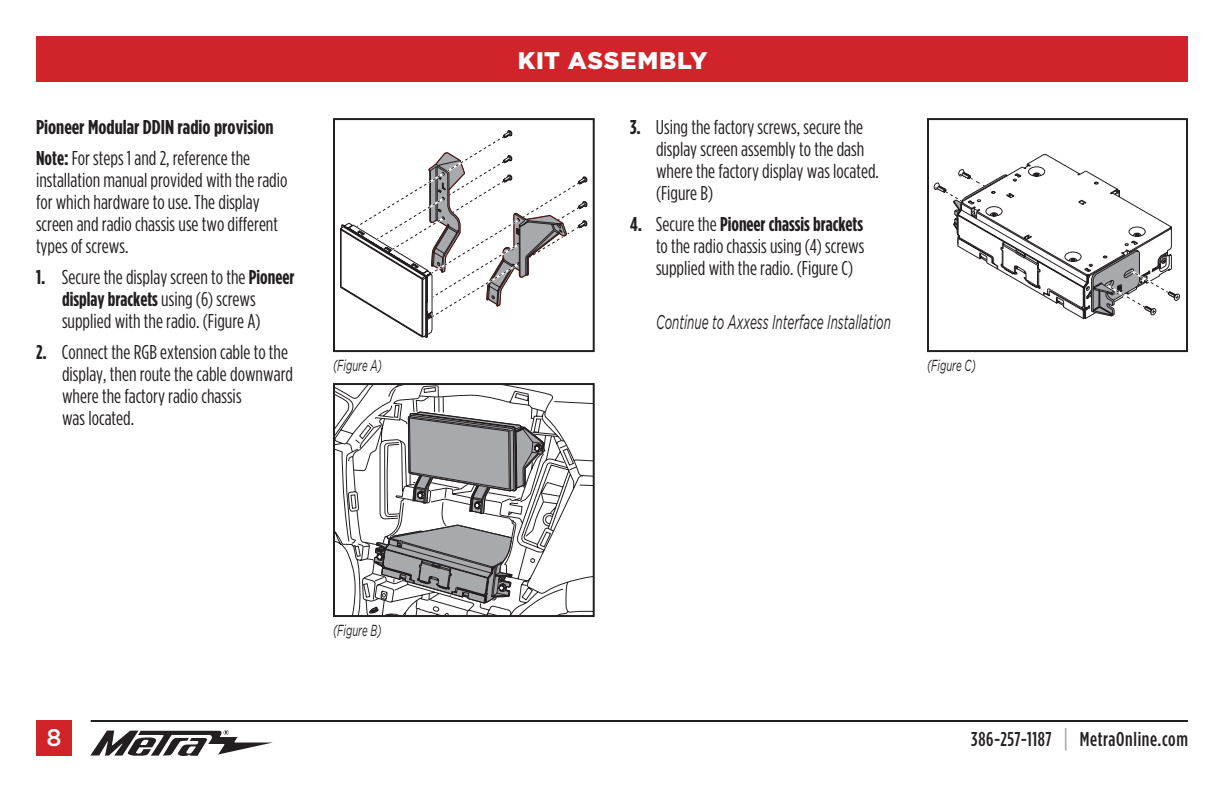
<style>
.page{position:relative;width:1224px;height:792px;background:#fff}
.page>*{position:absolute;margin:0;border:0;box-sizing:border-box;transform-origin:0 0}
.t1{font:900 24px "Gotham";letter-spacing:.03em;color:#fff}
.t2{font:500 24px "Gotham";color:#fff}
.t3{font:20px/22px "Gotham Condensed";color:#231f20}
.t4{font:700 20px/31px "Gotham Condensed";color:#231f20;scale:1.07 1}
.t5{font:italic 20px "Gotham";color:#231f20;scale:.59 1}
.t6{font:500 20px "Gotham Condensed";letter-spacing:.03em;color:#231f20}
.t7{font:italic 16px "Gotham";color:#231f20;scale:.6 1}
.s1{font-weight:400}
.s2{font-weight:700}
.s3{font-size:26px;color:#a8a9ad}
</style>
<div class="page">
<div style="left:36px;top:36px;width:1152px;height:45px;background:#d1232a"></div>
<svg style="left:90px;top:730px;width:183px;height:26px"></svg>
<hr style="left:91px;top:720px;width:1097px;height:2px;background:#231f20">
<div style="left:36px;top:720px;width:36px;height:36px;background:#d1232a"></div>
<svg style="left:340px;top:222px;width:14px;height:74px"></svg>
<svg style="left:354px;top:130px;width:233px;height:208px"></svg>
<div style="left:333px;top:118px;width:262px;height:234px;border:2px solid #231f20"></div>
<svg style="left:336px;top:387px;width:17px;height:227px"></svg>
<svg style="left:353px;top:392px;width:239px;height:222px"></svg>
<svg style="left:356px;top:386px;width:189px;height:228px"></svg>
<div style="left:333px;top:383px;width:262px;height:234px;border:2px solid #231f20"></div>
<svg style="left:934px;top:154px;width:246px;height:165px"></svg>
<div style="left:927px;top:118px;width:261px;height:234px;border:2px solid #231f20"></div>
<p class="t4" style="left:36px;top:111px;width:224px">Pioneer Modular DDIN radio provision<br>Note: <span class="s1">For steps 1 and 2, reference the</span></p>
<p class="t3" style="left:36px;top:169px;width:253px">installation manual provided with the radio for which hardware to use. The display screen and radio chassis use two different types of screws.</p>
<p class="t3" style="left:62px;top:266px;width:234px;text-indent:-26px"><span class="s2">1.</span> Secure the display screen to the <span class="s2">Pioneer display brackets</span> using (6) screws supplied with the radio. (Figure A)</p>
<p class="t3" style="left:62px;top:341px;width:233px;text-indent:-26px"><span class="s2">2.</span> Connect the RGB extension cable to the display, then route the cable downward where the factory radio chassis<br>was located.</p>
<p class="t1" style="left:518px;top:46px;width:191px">KIT ASSEMBLY</p>
<p class="t3" style="left:656px;top:116px;width:224px;text-indent:-26px"><span class="s2">3.</span> Using the factory screws, secure the display screen assembly to the dash where the factory display was located. (Figure B)</p>
<p class="t3" style="left:656px;top:213px;width:210px;text-align:justify;text-indent:-26px"><span class="s2">4.</span> Secure the <span class="s2">Pioneer chassis brackets </span>to the radio chassis using (4) screws supplied with the radio. (Figure C)</p>
<p class="t5" style="left:656px;top:311px;width:400px">Continue to Axxess Interface Installation</p>
<p class="t7" style="left:333px;top:357px;width:83px">(Figure A)</p>
<p class="t7" style="left:927px;top:357px;width:83px">(Figure C)</p>
<p class="t7" style="left:333px;top:622px;width:83px">(Figure B)</p>
<p class="t2" style="left:46px;top:723px;width:17px">8</p>
<p class="t6" style="left:971px;top:728px;width:218px">386-257-1187 <span class="s3">|</span> MetraOnline.com</p>
</div>
